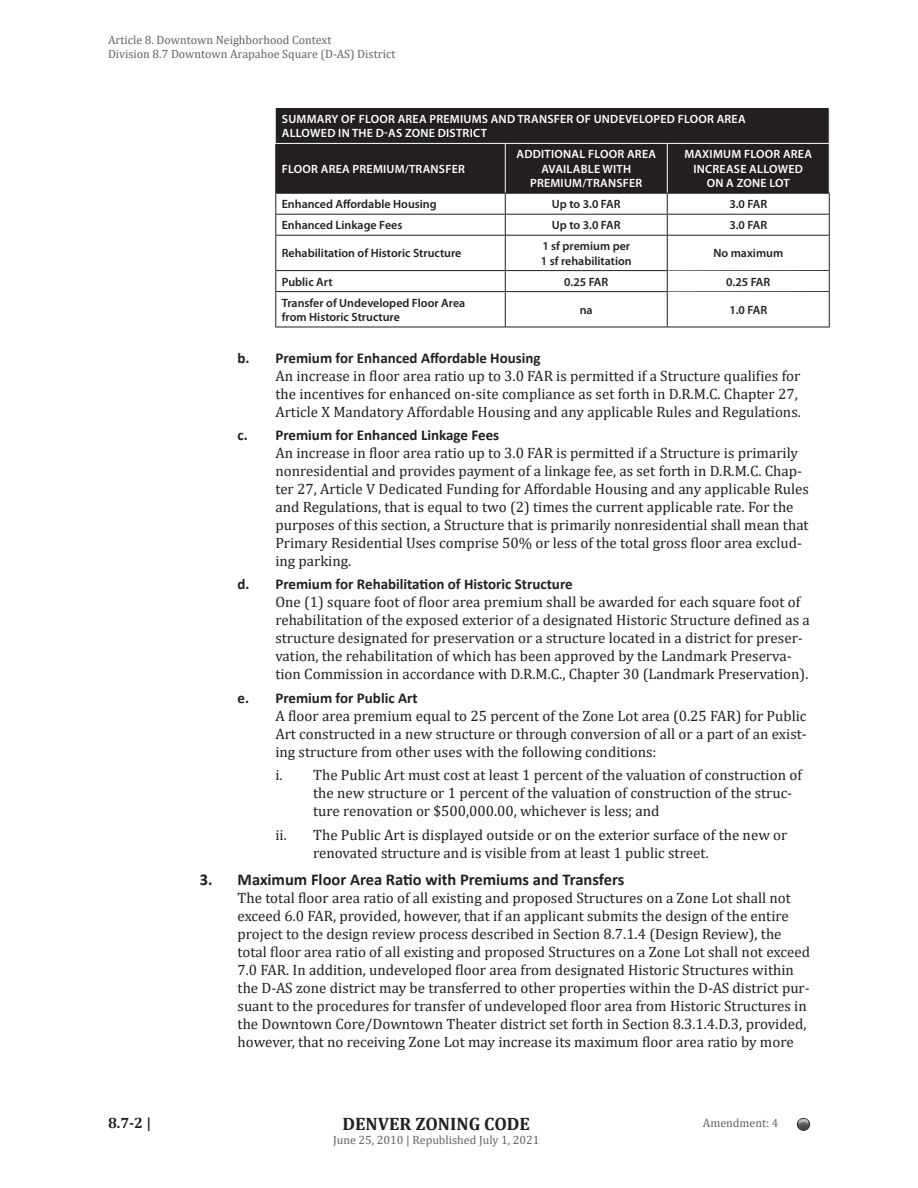
<style>
.page{position:relative;width:918px;height:1188px;background:#fff}
.page>*{position:absolute;margin:0;border:0;box-sizing:border-box;transform-origin:0 0}
.t1{font:700 18px "Cambria";color:#231f20}
.t2{font:700 16.5px "Calibri";color:#231f20}
.body_4{font:15px/18px "Cambria";color:#231f20}
.body_3{font:15px/18px "Cambria";color:#231f20}
.t3{font:700 15px "Calibri";color:#231f20}
.t4{font:700 15px "Cambria";color:#231f20}
.Table_Header_Black_N{font:600 12px/14.4px "Myriad Pro";color:#231f20}
.Table_Header_White_C{font:600 12px/14.4px "Myriad Pro";letter-spacing:.02em;color:#fff;text-align:center}
.t5{font:12px/14.4px "Cambria";color:#636366}
</style>
<div class="page">
<div style="left:276px;top:108px;width:553px;height:85px;background:#231f20"></div>
<hr style="left:276px;top:291px;width:229px;height:1px;background:#231f20">
<hr style="left:506px;top:291px;width:161px;height:1px;background:#231f20">
<hr style="left:275px;top:327px;width:230px;height:1px;background:#231f20">
<hr style="left:505px;top:327px;width:162px;height:1px;background:#231f20">
<hr style="left:667px;top:327px;width:163px;height:1px;background:#231f20">
<svg style="left:667px;top:271px;width:1px;height:21px"></svg>
<svg style="left:829px;top:271px;width:1px;height:21px"></svg>
<hr style="left:275px;top:144px;width:1px;height:49px;background:#231f20">
<hr style="left:275px;top:143px;width:230px;height:1px;background:#fff">
<hr style="left:505px;top:143px;width:162px;height:1px;background:#fff">
<hr style="left:667px;top:143px;width:163px;height:1px;background:#fff">
<hr style="left:667px;top:144px;width:1px;height:49px;background:#fff">
<hr style="left:505px;top:144px;width:1px;height:49px;background:#fff">
<hr style="left:276px;top:214px;width:229px;height:1px;background:#231f20">
<hr style="left:506px;top:214px;width:161px;height:1px;background:#231f20">
<hr style="left:668px;top:214px;width:161px;height:1px;background:#231f20">
<hr style="left:276px;top:235px;width:229px;height:1px;background:#231f20">
<hr style="left:506px;top:235px;width:161px;height:1px;background:#231f20">
<hr style="left:668px;top:235px;width:161px;height:1px;background:#231f20">
<hr style="left:276px;top:270px;width:229px;height:1px;background:#231f20">
<hr style="left:506px;top:270px;width:161px;height:1px;background:#231f20">
<hr style="left:275px;top:193px;width:230px;height:1px;background:#231f20">
<hr style="left:505px;top:193px;width:162px;height:1px;background:#231f20">
<hr style="left:667px;top:193px;width:163px;height:1px;background:#231f20">
<svg style="left:275px;top:194px;width:1px;height:41px"></svg>
<svg style="left:505px;top:194px;width:1px;height:41px"></svg>
<svg style="left:667px;top:194px;width:1px;height:41px"></svg>
<svg style="left:829px;top:194px;width:1px;height:41px"></svg>
<hr style="left:275px;top:235px;width:1px;height:36px;background:#231f20">
<hr style="left:505px;top:235px;width:1px;height:36px;background:#231f20">
<hr style="left:667px;top:235px;width:1px;height:36px;background:#231f20">
<hr style="left:829px;top:235px;width:1px;height:36px;background:#231f20">
<svg style="left:275px;top:271px;width:1px;height:21px"></svg>
<svg style="left:505px;top:271px;width:1px;height:21px"></svg>
<hr style="left:275px;top:292px;width:1px;height:35px;background:#231f20">
<hr style="left:505px;top:292px;width:1px;height:35px;background:#231f20">
<hr style="left:667px;top:292px;width:1px;height:35px;background:#231f20">
<hr style="left:829px;top:292px;width:1px;height:35px;background:#231f20">
<div style="left:795px;top:1117px;width:16px;height:15px;background:#fff;opacity:.31"></div>
<div style="left:797px;top:1118px;width:13px;height:13px;border:1px solid #231f20;border-radius:50%"></div>
<svg style="left:799px;top:1119px;width:9px;height:5px"></svg>
<p class="t5" style="left:108px;top:32px;width:289px">Article 8. Downtown Neighborhood Context<br>Division 8.7 Downtown Arapahoe Square (D-AS) District</p>
<p class="Table_Header_White_C" style="left:282px;top:112px;width:465px;text-align:left">SUMMARY OF FLOOR AREA PREMIUMS AND TRANSFER OF UNDEVELOPED FLOOR AREA<br>ALLOWED IN THE D-AS ZONE DISTRICT</p>
<p class="Table_Header_White_C" style="left:282px;top:162px;width:185px">FLOOR AREA PREMIUM/TRANSFER</p>
<p class="Table_Header_White_C" style="left:516px;top:147px;width:141px">ADDITIONAL FLOOR AREA<br>AVAILABLE WITH<br>PREMIUM/TRANSFER</p>
<p class="Table_Header_White_C" style="left:685px;top:147px;width:129px">MAXIMUM FLOOR AREA<br>INCREASE ALLOWED<br>ON A ZONE LOT</p>
<p class="Table_Header_Black_N" style="left:282px;top:197px;width:156px">Enhanced Affordable Housing</p>
<p class="Table_Header_Black_N" style="left:552px;top:197px;width:70px">Up to 3.0 FAR</p>
<p class="Table_Header_Black_N" style="left:729px;top:197px;width:39px">3.0 FAR</p>
<p class="Table_Header_Black_N" style="left:282px;top:218px;width:122px">Enhanced Linkage Fees</p>
<p class="Table_Header_Black_N" style="left:552px;top:218px;width:70px">Up to 3.0 FAR</p>
<p class="Table_Header_Black_N" style="left:729px;top:218px;width:39px">3.0 FAR</p>
<p class="Table_Header_Black_N" style="left:282px;top:246px;width:181px">Rehabilitation of Historic Structure</p>
<p class="Table_Header_Black_N" style="left:541px;top:239px;width:92px">1 sf premium per<br>1 sf rehabilitation</p>
<p class="Table_Header_Black_N" style="left:713px;top:246px;width:71px">No maximum</p>
<p class="Table_Header_Black_N" style="left:282px;top:275px;width:52px">Public Art</p>
<p class="Table_Header_Black_N" style="left:564px;top:275px;width:46px">0.25 FAR</p>
<p class="Table_Header_Black_N" style="left:726px;top:275px;width:46px">0.25 FAR</p>
<p class="Table_Header_Black_N" style="left:282px;top:296px;width:185px">Transfer of Undeveloped Floor Area from Historic Structure</p>
<p class="Table_Header_Black_N" style="left:580px;top:303px;width:14px">na</p>
<p class="Table_Header_Black_N" style="left:729px;top:303px;width:39px">1.0 FAR</p>
<p class="t3" style="left:238px;top:347px;width:305px">b. Premium for Enhanced Affordable Housing</p>
<p class="body_4" style="left:275px;top:366px;width:527px">An increase in floor area ratio up to 3.0 FAR is permitted if a Structure qualifies for the incentives for enhanced on-site compliance as set forth in D.R.M.C. Chapter 27,<br>Article X Mandatory Affordable Housing and any applicable Rules and Regulations.</p>
<p class="t3" style="left:238px;top:424px;width:263px">c. Premium for Enhanced Linkage Fees</p>
<p class="body_4" style="left:275px;top:444px;width:535px">An increase in floor area ratio up to 3.0 FAR is permitted if a Structure is primarily nonresidential and provides payment of a linkage fee, as set forth in D.R.M.C. Chap&shy;ter 27, Article V Dedicated Funding for Affordable Housing and any applicable Rules and Regulations, that is equal to two (2) times the current applicable rate. For the purposes of this section, a Structure that is primarily nonresidential shall mean that Primary Residential Uses comprise 50% or less of the total gross floor area exclud&shy;ing parking.</p>
<p class="t3" style="left:238px;top:574px;width:337px">d. Premium for Rehabilitation of Historic Structure</p>
<p class="body_4" style="left:275px;top:593px;width:536px">One (1) square foot of floor area premium shall be awarded for each square foot of rehabilitation of the exposed exterior of a designated Historic Structure defined as a structure designated for preservation or a structure located in a district for preser&shy;vation, the rehabilitation of which has been approved by the Landmark Preserva&shy;tion Commission in accordance with D.R.M.C., Chapter 30 (Landmark Preservation).</p>
<p class="t3" style="left:238px;top:687px;width:182px">e. Premium for Public Art</p>
<p class="body_4" style="left:275px;top:707px;width:533px;text-align:justify">A floor area premium equal to 25 percent of the Zone Lot area (0.25 FAR) for Public Art constructed in a new structure or through conversion of all or a part of an exist&shy;ing structure from other uses with the following conditions:</p>
<p class="body_3" style="left:313px;top:766px;width:490px;text-indent:-38px">i. The Public Art must cost at least 1 percent of the valuation of construction of the new structure or 1 percent of the valuation of construction of the struc&shy;ture renovation or $500,000.00, whichever is less; and</p>
<p class="body_3" style="left:313px;top:825px;width:476px;text-indent:-38px">ii. The Public Art is displayed outside or on the exterior surface of the new or renovated structure and is visible from at least 1 public street.</p>
<p class="t2" style="left:200px;top:868px;width:426px">3. Maximum Floor Area Ratio with Premiums and Transfers</p>
<p class="body_3" style="left:238px;top:889px;width:574px">The total floor area ratio of all existing and proposed Structures on a Zone Lot shall not exceed 6.0 FAR, provided, however, that if an applicant submits the design of the entire project to the design review process described in Section 8.7.1.4 (Design Review), the total floor area ratio of all existing and proposed Structures on a Zone Lot shall not exceed 7.0 FAR. In addition, undeveloped floor area from designated Historic Structures within the D-AS zone district may be transferred to other properties within the D-AS district pur&shy;suant to the procedures for transfer of undeveloped floor area from Historic Structures in the Downtown Core/Downtown Theater district set forth in Section 8.3.1.4.D.3, provided, however, that no receiving Zone Lot may increase its maximum floor area ratio by more</p>
<p class="t4" style="left:108px;top:1113px;width:45px">8.7-2 |</p>
<p class="t1" style="left:343px;top:1111px;width:189px">DENVER ZONING CODE</p>
<p class="t5" style="left:333px;top:1133px;width:208px">June 25, 2010 | Republished July 1, 2021</p>
<p class="t5" style="left:703px;top:1115px;width:77px">Amendment: 4</p>
</div>
